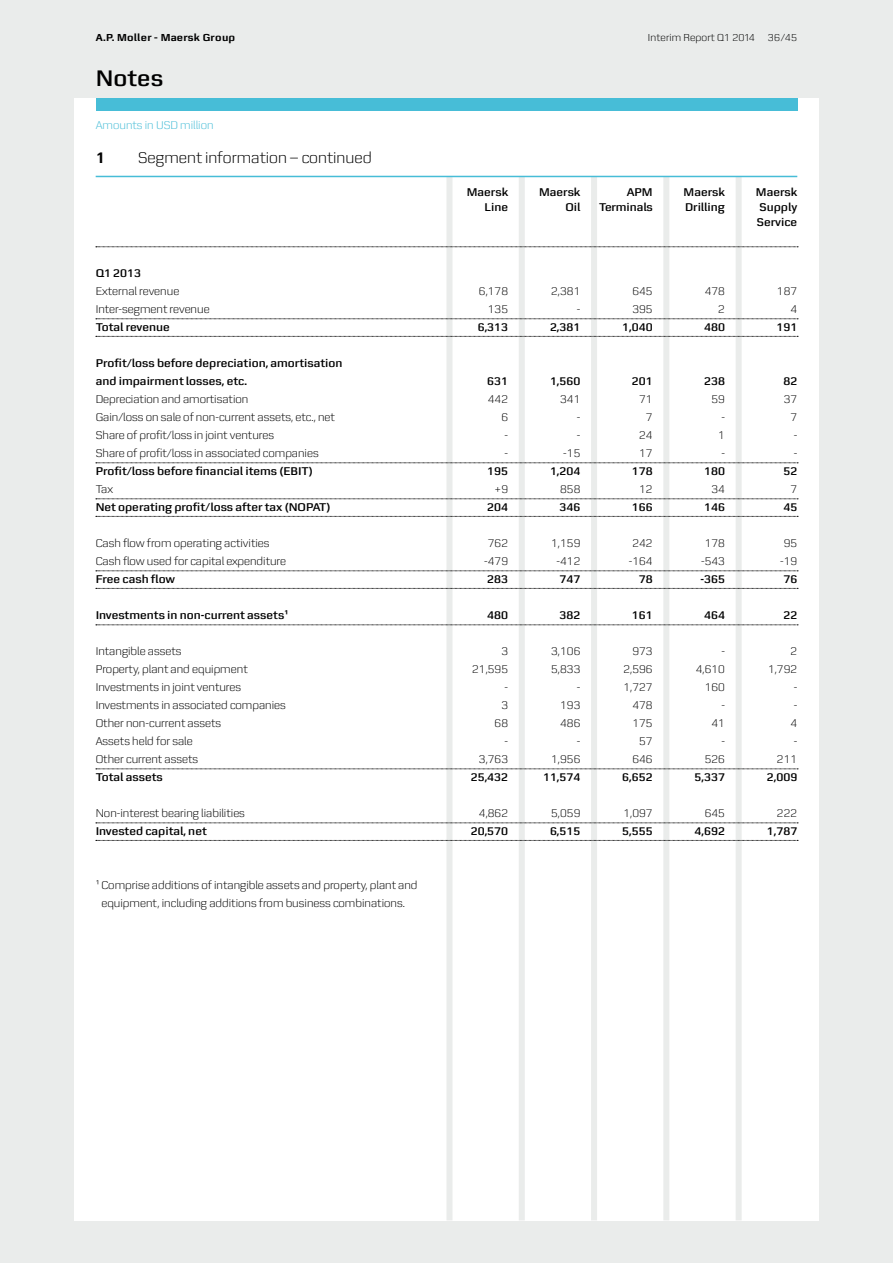
<style>
.page{position:relative;width:893px;height:1263px;background:#eaeceb}
.page>*{position:absolute;margin:0;border:0;box-sizing:border-box;transform-origin:0 0}
.t1{font:600 24px "Zetta Sans";color:#000}
.t2{font:300 16.5px "Zetta Sans";color:#000}
.t3{font:700 16.5px "Zetta Sans";color:#000}
.t4{font:300 12px/18px "Zetta Sans";color:#000;text-align:right}
.t5{font:600 12px/15px "Zetta Sans";color:#000}
.t6{font:300 12px "Zetta Sans";color:#47bdd7}
.t7{font:300 10.8px "Zetta Sans";letter-spacing:.01em;color:#000}
.t8{font:700 10.8px "Zetta Sans";letter-spacing:.02em;color:#000}
</style>
<div class="page">
<div style="left:74px;top:98px;width:745px;height:1122px;background:#fff"></div>
<div style="left:96px;top:98px;width:701px;height:13px;background:#47bdd7"></div>
<div style="left:736px;top:176px;width:6px;height:1044px;background:#eaeceb"></div>
<div style="left:663px;top:176px;width:6px;height:1044px;background:#eaeceb"></div>
<div style="left:591px;top:176px;width:6px;height:1044px;background:#eaeceb"></div>
<div style="left:519px;top:176px;width:6px;height:1044px;background:#eaeceb"></div>
<div style="left:446px;top:176px;width:6px;height:1044px;background:#eaeceb"></div>
<svg style="left:96px;top:247px;width:702px;height:1px"></svg>
<svg style="left:96px;top:319px;width:702px;height:1px"></svg>
<svg style="left:96px;top:336px;width:702px;height:1px"></svg>
<svg style="left:96px;top:463px;width:702px;height:1px"></svg>
<svg style="left:96px;top:499px;width:702px;height:1px"></svg>
<svg style="left:96px;top:516px;width:702px;height:1px"></svg>
<svg style="left:96px;top:571px;width:702px;height:1px"></svg>
<svg style="left:96px;top:588px;width:702px;height:1px"></svg>
<svg style="left:96px;top:625px;width:702px;height:1px"></svg>
<svg style="left:96px;top:769px;width:702px;height:1px"></svg>
<svg style="left:96px;top:823px;width:702px;height:1px"></svg>
<svg style="left:96px;top:840px;width:702px;height:1px"></svg>
<hr style="left:96px;top:176px;width:701px;height:1px;background:#47bdd7">
<p class="t8" style="left:96px;top:31px;width:141px">A.P. Moller - Maersk Group</p>
<p class="t7" style="left:648px;top:32px;width:151px">Interim Report Q1 2014 36/45</p>
<h1 class="t1" style="left:96px;top:64px;width:69px">N otes</h1>
<p class="t6" style="left:96px;top:119px;width:119px">Amounts in USD million</p>
<h2 class="t3" style="left:96px;top:148px;width:11px">1</h2>
<h2 class="t2" style="left:138px;top:149px;width:235px">Segment information – continued</h2>
<p class="t5" style="left:96px;top:266px;width:47px">Q1 2013</p>
<p class="t4" style="left:96px;top:282px;width:116px;text-align:left">External revenue<br>Inter-segment revenue</p>
<p class="t5" style="left:96px;top:320px;width:76px">Total revenue</p>
<p class="t5" style="left:96px;top:354px;width:248px;line-height:18px">Profit/loss before depreciation, amortisation and impairment losses, etc.</p>
<p class="t4" style="left:96px;top:390px;width:241px;text-align:left">Depreciation and amortisation<br>Gain/loss on sale of non-current assets, etc., net Share of profit/loss in joint ventures<br>Share of profit/loss in associated companies</p>
<p class="t5" style="left:96px;top:464px;width:219px">Profit/loss before financial items (EBIT)</p>
<p class="t4" style="left:96px;top:480px;width:19px">Tax</p>
<p class="t5" style="left:96px;top:500px;width:202px">N et operating profit/loss after tax (NOPAT</p>
<p class="t5" style="left:326px;top:500px;width:6px">)</p>
<p class="t4" style="left:96px;top:534px;width:192px;text-align:left">Cash flow from operating activities<br>Cash flow used for capital expenditure</p>
<p class="t5" style="left:96px;top:572px;width:81px">Free cash flow</p>
<p class="t5" style="left:96px;top:608px;width:194px">I nvestments in non-current assets1</p>
<p class="t4" style="left:96px;top:642px;width:192px;text-align:left">Intangible assets<br>Property, plant and equipment<br>Investments in joint ventures<br>Investments in associated companies<br>Other non-current assets<br>Assets held for sale<br>Other current assets</p>
<p class="t5" style="left:96px;top:770px;width:69px">Total assets</p>
<p class="t4" style="left:96px;top:804px;width:151px">Non-interest bearing liabilities</p>
<p class="t5" style="left:96px;top:824px;width:113px">I nvested capital, net</p>
<p class="t4" style="left:96px;top:876px;width:323px;text-align:center">1 Comprise additions of intangible assets and property, plant and equipment, including additions from business combinations.</p>
<p class="t5" style="left:467px;top:185px;width:43px">Maersk</p>
<p class="t5" style="left:539px;top:185px;width:63px">Maersk AP</p>
<p class="t5" style="left:642px;top:185px;width:12px">M</p>
<p class="t5" style="left:684px;top:185px;width:43px">Maersk</p>
<p class="t5" style="left:756px;top:185px;width:43px">Maersk</p>
<p class="t5" style="left:491px;top:200px;width:51px">ine O</p>
<p class="t5" style="left:574px;top:200px;width:81px">il Terminals</p>
<p class="t5" style="left:685px;top:200px;width:62px">Drilling S</p>
<p class="t5" style="left:764px;top:200px;width:35px">upply ervice</p>
<p class="t4" style="left:479px;top:282px;width:31px">6,178<br>135</p>
<p class="t5" style="left:478px;top:320px;width:32px">6,313</p>
<p class="t5" style="left:487px;top:374px;width:22px">631</p>
<p class="t4" style="left:501px;top:390px;width:8px;text-align:justify;text-indent:-14px">442<br>6 - -</p>
<p class="t5" style="left:487px;top:464px;width:22px">195</p>
<p class="t4" style="left:495px;top:480px;width:15px">+9</p>
<p class="t5" style="left:487px;top:500px;width:22px">204</p>
<p class="t4" style="left:484px;top:534px;width:25px;text-align:center">762 -479</p>
<p class="t5" style="left:487px;top:572px;width:22px">283</p>
<p class="t5" style="left:487px;top:608px;width:22px">480</p>
<p class="t4" style="left:472px;top:642px;width:37px">3<br>21,595 -<br>3<br>68<br>-<br>3,763</p>
<p class="t5" style="left:471px;top:770px;width:39px">25,432</p>
<p class="t4" style="left:479px;top:804px;width:31px">4,862</p>
<p class="t5" style="left:471px;top:824px;width:39px">20,570</p>
<p class="t4" style="left:551px;top:282px;width:31px">2,381 -</p>
<p class="t5" style="left:550px;top:320px;width:32px">2,381</p>
<p class="t5" style="left:550px;top:374px;width:32px">1,560</p>
<p class="t4" style="left:560px;top:390px;width:22px">341 -<br>- -15</p>
<p class="t5" style="left:550px;top:464px;width:32px">1,204</p>
<p class="t4" style="left:560px;top:480px;width:22px">858</p>
<p class="t5" style="left:560px;top:500px;width:22px">346</p>
<p class="t4" style="left:551px;top:534px;width:31px;text-align:center">1,159 -412</p>
<p class="t5" style="left:560px;top:572px;width:22px">747</p>
<p class="t5" style="left:560px;top:608px;width:22px">382</p>
<p class="t4" style="left:551px;top:642px;width:31px">3,106<br>5,833 -<br>193<br>486<br>-<br>1,956</p>
<p class="t5" style="left:543px;top:770px;width:39px">11,574</p>
<p class="t4" style="left:551px;top:804px;width:31px">5,059</p>
<p class="t5" style="left:550px;top:824px;width:32px">6,515</p>
<p class="t4" style="left:632px;top:282px;width:22px;text-align:left">645<br>395</p>
<p class="t5" style="left:622px;top:320px;width:32px">1,040</p>
<p class="t5" style="left:632px;top:374px;width:22px">201</p>
<p class="t4" style="left:639px;top:390px;width:15px;text-align:center">71<br>7<br>24<br>17</p>
<p class="t5" style="left:632px;top:464px;width:22px">178</p>
<p class="t4" style="left:639px;top:480px;width:15px">12</p>
<p class="t5" style="left:632px;top:500px;width:22px">166</p>
<p class="t4" style="left:629px;top:534px;width:25px;text-align:center">242 -164</p>
<p class="t5" style="left:639px;top:572px;width:15px">78</p>
<p class="t5" style="left:632px;top:608px;width:22px">161</p>
<p class="t4" style="left:623px;top:642px;width:31px">973<br>2,596<br>1,727<br>478<br>175<br>57<br>646</p>
<p class="t5" style="left:622px;top:770px;width:32px">6,652</p>
<p class="t4" style="left:623px;top:804px;width:31px">1,097</p>
<p class="t5" style="left:622px;top:824px;width:32px">5,555</p>
<p class="t4" style="left:705px;top:282px;width:22px">478<br>2</p>
<p class="t5" style="left:704px;top:320px;width:22px">480</p>
<p class="t5" style="left:704px;top:374px;width:22px">238</p>
<p class="t4" style="left:718px;top:390px;width:8px;text-align:justify;text-indent:-7px">59 - 1 -</p>
<p class="t5" style="left:704px;top:464px;width:22px">180</p>
<p class="t4" style="left:711px;top:480px;width:15px">34</p>
<p class="t5" style="left:704px;top:500px;width:22px">146</p>
<p class="t4" style="left:701px;top:534px;width:25px;text-align:center">178 -543</p>
<p class="t5" style="left:700px;top:572px;width:26px">-365</p>
<p class="t5" style="left:704px;top:608px;width:22px">464</p>
<p class="t4" style="left:696px;top:642px;width:31px">-<br>4,610<br>160<br>-<br>41<br>-<br>526</p>
<p class="t5" style="left:695px;top:770px;width:32px">5,337</p>
<p class="t4" style="left:705px;top:804px;width:22px">645</p>
<p class="t5" style="left:695px;top:824px;width:32px">4,692</p>
<p class="t4" style="left:777px;top:282px;width:22px">187<br>4</p>
<p class="t5" style="left:776px;top:320px;width:22px">191</p>
<p class="t5" style="left:783px;top:374px;width:15px">82</p>
<p class="t4" style="left:790px;top:390px;width:8px;text-align:justify;text-indent:-7px">37<br>7 - -</p>
<p class="t5" style="left:783px;top:464px;width:15px">52</p>
<p class="t4" style="left:790px;top:480px;width:8px">7</p>
<p class="t5" style="left:783px;top:500px;width:15px">45</p>
<p class="t4" style="left:780px;top:534px;width:19px;text-align:center">95 -19</p>
<p class="t5" style="left:783px;top:572px;width:15px">76</p>
<p class="t5" style="left:783px;top:608px;width:15px">22</p>
<p class="t4" style="left:768px;top:642px;width:31px">2<br>1,792 -<br>-<br>4<br>-<br>211</p>
<p class="t5" style="left:767px;top:770px;width:32px">2,009</p>
<p class="t4" style="left:777px;top:804px;width:22px">222</p>
<p class="t5" style="left:767px;top:824px;width:32px">1,787</p>
</div>
